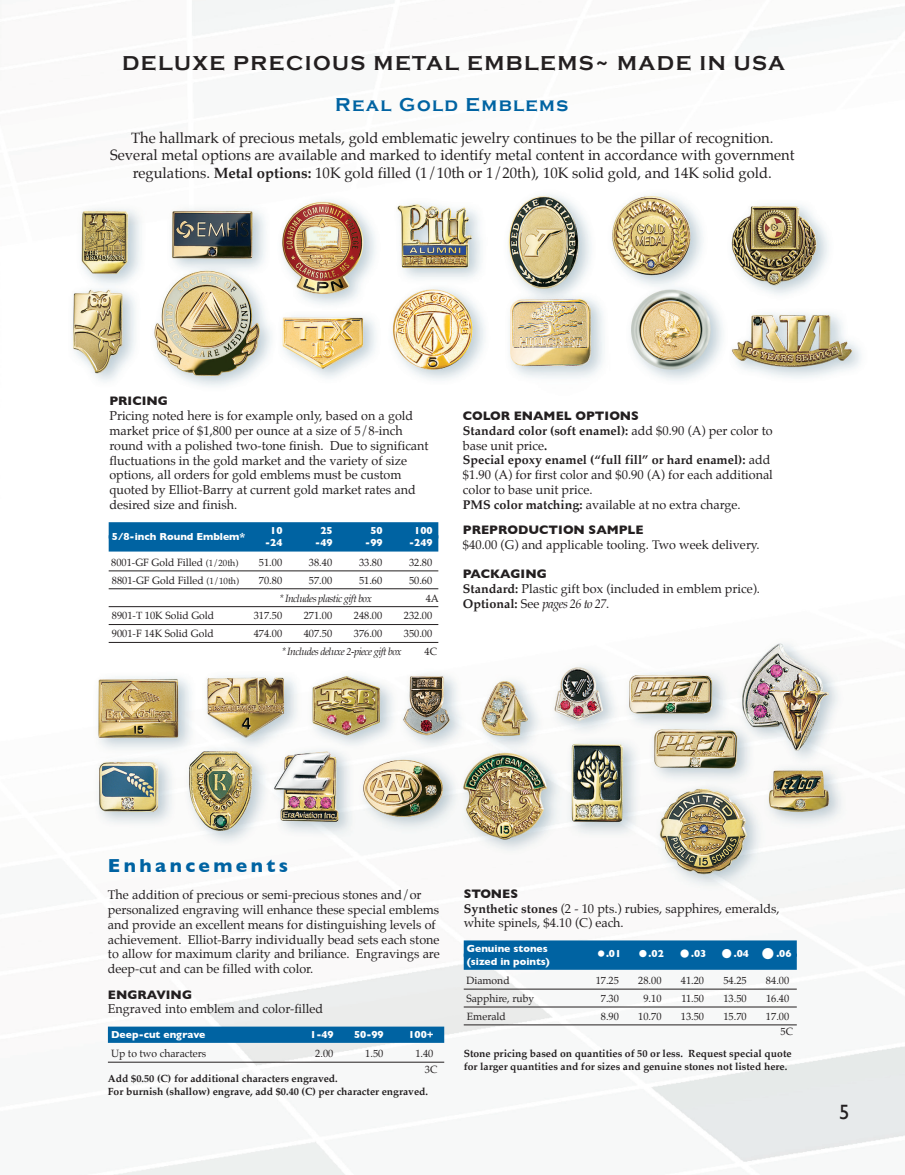
<style>
.page{position:relative;width:905px;height:1175px;background:#fff}
.page>*{position:absolute;margin:0;border:0;box-sizing:border-box;transform-origin:0 0}
.t1{font:700 20.7px "Copperplate Gothic";letter-spacing:.07em;color:#231f20}
.t2{font:20.7px "Gill Sans";color:#231f20}
.t3{font:700 19.2px "Copperplate Gothic";letter-spacing:.07em;color:#0063a2}
.t4{font:700 19.2px "Gill Sans";letter-spacing:.18em;color:#0063a2}
.t5{font:14.85px/17.7px "Palatino";color:#231f20;text-align:center}
.t6{font:12.6px/14.7px "Palatino";color:#231f20}
.t7{font:700 12.6px "Gill Sans";color:#231f20}
.t8{font:10.35px/15.5px "Palatino";color:#231f20}
.t9{font:700 10.35px/12.6px "Palatino";color:#231f20}
.t10{font:700 10.35px/13px "Gill Sans";color:#fff}
.t11{font:italic 10.35px "Palatino";letter-spacing:-.05em;color:#231f20}
.s1{font-weight:700}
.s2{font-style:italic}
.s3{font-size:8.85px}
.s4{font-size:19.2px}
.s5{font-size:22.2px}
.s6{font-size:25.05px}
.s7{font-size:28.05px}
.s8{font-size:34.05px}
</style>
<div class="page">
<img style="left:47px;top:0;width:857px;height:1174px">
<div style="left:109px;top:522px;width:329px;height:16px;background:#0063a2"></div>
<div style="left:109px;top:535px;width:329px;height:16px;background:#0063a2"></div>
<hr style="left:109px;top:570px;width:329px;height:1px;background:#231f20">
<hr style="left:109px;top:588px;width:329px;height:1px;background:#231f20">
<hr style="left:109px;top:606px;width:329px;height:1px;background:#231f20">
<hr style="left:109px;top:624px;width:329px;height:1px;background:#231f20">
<hr style="left:109px;top:642px;width:329px;height:1px;background:#231f20">
<div style="left:463px;top:940px;width:333px;height:16px;background:#0063a2"></div>
<div style="left:463px;top:953px;width:333px;height:16px;background:#0063a2"></div>
<hr style="left:463px;top:988px;width:333px;height:1px;background:#231f20">
<hr style="left:463px;top:1006px;width:333px;height:1px;background:#231f20">
<hr style="left:463px;top:1024px;width:333px;height:1px;background:#231f20">
<div style="left:108px;top:1026px;width:336px;height:16px;background:#0063a2"></div>
<hr style="left:108px;top:1061px;width:336px;height:1px;background:#231f20">
<h1 class="t1" style="left:122px;top:52px;width:664px">DELUXE PRECIOUS METAL EMBLEMS~ MADE IN USA</h1>
<h2 class="t3" style="left:335px;top:94px;width:234px">Real Gold Emblems</h2>
<p class="t5" style="left:110px;top:129px;width:686px">The hallmark of precious metals, gold emblematic jewelry continues to be the pillar of recognition.<br>Several metal options are available and marked to identify metal content in accordance with government regulations. <span class="s1">Metal options:</span> 10K gold filled (1/10th or 1/20th), 10K solid gold, and 14K solid gold.</p>
<p class="t7" style="left:109px;top:394px;width:60px">PRICING</p>
<p class="t6" style="left:109px;top:408px;width:320px">Pricing noted here is for example only, based on a gold market price of $1,800 per ounce at a size of 5/8-inch round with a polished two-tone finish. Due to significant fluctuations in the gold market and the variety of size options, all orders for gold emblems must be custom quoted by Elliot-Barry at current gold market rates and desired size and finish.</p>
<p class="t7" style="left:463px;top:408px;width:177px">COLOR ENAMEL OPTIONS</p>
<p class="t6" style="left:463px;top:423px;width:311px"><span class="s1">Standard color (soft enamel):</span> add $0.90 (A) per color to base unit price<span class="s1">.<br>Special epoxy enamel (“full fill” or hard enamel):</span> add $1.90 (A) for first color and $0.90 (A) for each additional color to base unit price.<br><span class="s1">PMS color matching:</span> available at no extra charge.</p>
<p class="t7" style="left:463px;top:522px;width:182px">PREPRODUCTION SAMPLE</p>
<p class="t6" style="left:463px;top:537px;width:298px">$40.00 (G) and applicable tooling. Two week delivery.</p>
<p class="t7" style="left:463px;top:566px;width:85px">PACKAGING</p>
<p class="t6" style="left:463px;top:581px;width:298px"><span class="s1">Standard:</span> Plastic gift box (included in emblem price).<br><span class="s1">Optional:</span> See <span class="s2">pages 26 to 27</span>.</p>
<p class="t10" style="left:270px;top:524px;width:14px">10</p>
<p class="t10" style="left:320px;top:524px;width:14px">25</p>
<p class="t10" style="left:370px;top:524px;width:14px">50</p>
<p class="t10" style="left:414px;top:524px;width:20px">100</p>
<p class="t10" style="left:112px;top:530px;width:135px">5/8-inch Round Emblem*</p>
<p class="t10" style="left:265px;top:536px;width:19px">-24</p>
<p class="t10" style="left:315px;top:536px;width:19px">-49</p>
<p class="t10" style="left:365px;top:536px;width:19px">-99</p>
<p class="t10" style="left:409px;top:536px;width:25px">-249</p>
<p class="t8" style="left:111px;top:554px;width:129px">8001-GF Gold Filled <span class="s3">(1/20th)</span></p>
<p class="t8" style="left:259px;top:554px;width:25px">51.00</p>
<p class="t8" style="left:309px;top:554px;width:25px">38.40</p>
<p class="t8" style="left:359px;top:554px;width:25px">33.80</p>
<p class="t8" style="left:409px;top:554px;width:25px">32.80</p>
<p class="t8" style="left:112px;top:572px;width:129px">8801-GF Gold Filled <span class="s3">(1/10th)</span></p>
<p class="t8" style="left:259px;top:572px;width:25px">70.80</p>
<p class="t8" style="left:309px;top:572px;width:25px">57.00</p>
<p class="t8" style="left:359px;top:572px;width:25px">51.60</p>
<p class="t8" style="left:409px;top:572px;width:25px">50.60</p>
<p class="t11" style="left:279px;top:589px;width:94px">* Includes plastic gift box</p>
<p class="t8" style="left:425px;top:590px;width:15px">4A</p>
<p class="t8" style="left:112px;top:608px;width:104px">8901-T 10K Solid Gold</p>
<p class="t8" style="left:254px;top:608px;width:30px">317.50</p>
<p class="t8" style="left:304px;top:608px;width:30px">271.00</p>
<p class="t8" style="left:354px;top:608px;width:30px">248.00</p>
<p class="t8" style="left:404px;top:608px;width:30px">232.00</p>
<p class="t8" style="left:112px;top:626px;width:103px">9001-F 14K Solid Gold</p>
<p class="t8" style="left:254px;top:626px;width:30px">474.00</p>
<p class="t8" style="left:304px;top:626px;width:30px">407.50</p>
<p class="t8" style="left:354px;top:626px;width:30px">376.00</p>
<p class="t8" style="left:404px;top:626px;width:30px">350 .00</p>
<p class="t11" style="left:282px;top:643px;width:121px">* Includes deluxe 2-piece gift box</p>
<p class="t8" style="left:424px;top:644px;width:14px">4C</p>
<h2 class="t4" style="left:108px;top:854px;width:182px">Enhancements</h2>
<p class="t6" style="left:108px;top:887px;width:333px">The addition of precious or semi-precious stones and/or personalized engraving will enhance these special emblems and provide an excellent means for distinguishing levels of achievement. Elliot-Barry individually bead sets each stone to allow for maximum clarity and briliance. Engravings are deep-cut and can be filled with color.</p>
<p class="t7" style="left:108px;top:987px;width:86px">ENGRAVING</p>
<p class="t6" style="left:108px;top:1001px;width:217px">Engraved into emblem and color-filled</p>
<p class="t10" style="left:111px;top:1027px;width:96px">Deep-cut engrave</p>
<p class="t10" style="left:310px;top:1027px;width:25px">1-49</p>
<p class="t10" style="left:354px;top:1027px;width:31px">50-99</p>
<p class="t10" style="left:408px;top:1027px;width:27px">100+</p>
<p class="t8" style="left:111px;top:1045px;width:97px">Up to two characters</p>
<p class="t8" style="left:315px;top:1045px;width:20px">2.00</p>
<p class="t8" style="left:365px;top:1045px;width:20px">1.50</p>
<p class="t8" style="left:425px;top:1045px;width:14px;text-indent:-9px">1.40<br>3C</p>
<p class="t9" style="left:108px;top:1072px;width:322px">Add $0.50 (C) for additional characters engraved.<br>For burnish (shallow) engrave, add $0.40 (C) per character engraved.</p>
<p class="t7" style="left:463px;top:886px;width:56px">STONES</p>
<p class="t6" style="left:463px;top:900px;width:317px"><span class="s1">Synthetic stones</span> (2 - 10 pts.) rubies, sapphires, emeralds, white spinels, $4.10 (C) each.</p>
<p class="t10" style="left:467px;top:941px;width:84px">Genuine stones (sized in points)</p>
<p class="t10" style="left:596px;top:947px;width:69px"><span class="s4">•</span>.01 <span class="s5">•</span>.02</p>
<p class="t10" style="left:678px;top:947px;width:29px"><span class="s6">•</span>.03</p>
<p class="t10" style="left:719px;top:947px;width:31px"><span class="s7">•</span>.04</p>
<p class="t10" style="left:759px;top:947px;width:34px"><span class="s8">•</span>.06</p>
<p class="t8" style="left:466px;top:972px;width:45px">Diamond</p>
<p class="t8" style="left:595px;top:972px;width:25px">17.25</p>
<p class="t8" style="left:638px;top:972px;width:25px">28.00</p>
<p class="t8" style="left:680px;top:972px;width:25px">41.20</p>
<p class="t8" style="left:723px;top:972px;width:25px">54.25</p>
<p class="t8" style="left:766px;top:972px;width:25px">84.00</p>
<p class="t8" style="left:466px;top:990px;width:69px">Sapphire, ruby</p>
<p class="t8" style="left:601px;top:990px;width:20px">7.30</p>
<p class="t8" style="left:643px;top:990px;width:20px">9.10</p>
<p class="t8" style="left:681px;top:990px;width:24px">11.50</p>
<p class="t8" style="left:723px;top:990px;width:25px">13.50</p>
<p class="t8" style="left:766px;top:990px;width:25px">16.40</p>
<p class="t8" style="left:467px;top:1008px;width:40px">Emerald</p>
<p class="t8" style="left:601px;top:1008px;width:20px">8.90</p>
<p class="t8" style="left:638px;top:1008px;width:25px">10.70</p>
<p class="t8" style="left:680px;top:1008px;width:25px">13.50</p>
<p class="t8" style="left:723px;top:1008px;width:25px">15.70</p>
<p class="t8" style="left:780px;top:1008px;width:14px;text-indent:-15px">17.00<br>5C</p>
<p class="t9" style="left:463px;top:1047px;width:329px">Stone pricing based on quantities of 50 or less. Request special quote for larger quantities and for sizes and genuine stones not listed here.</p>
<h1 class="t2" style="left:839px;top:1099px;width:12px">5</h1>
</div>
